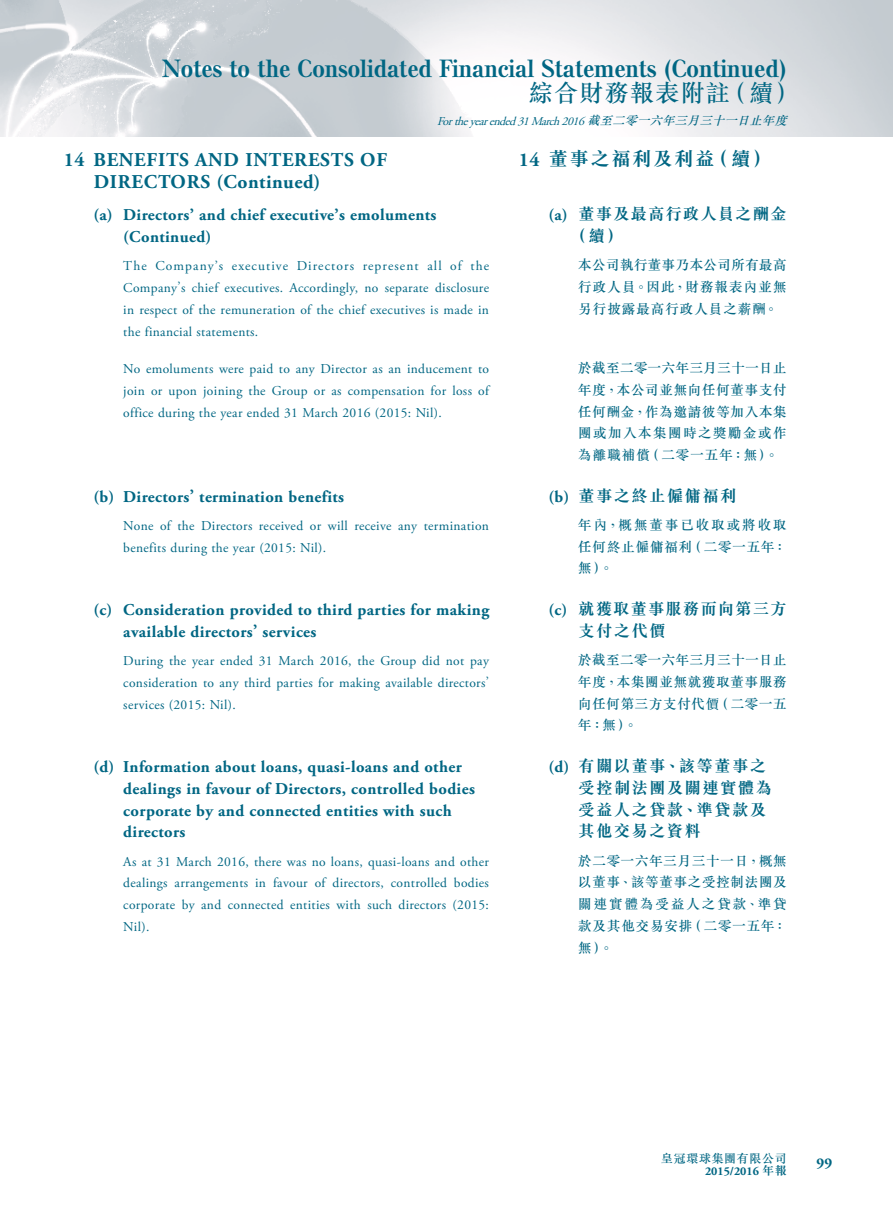
<style>
.page{position:relative;width:893px;height:1212px;background:#fff}
.page>*{position:absolute;margin:0;border:0;box-sizing:border-box;transform-origin:0 0}
.t1{font:700 24px "Else NPL Std";letter-spacing:.005em;color:#006683}
.t2{font:500 24px "M Sung HK";letter-spacing:.055em;color:#006683}
.Heading_1{font:700 19.5px/21.8px "Adobe Garamond Pro";letter-spacing:.04em;color:#006683}
.C_Heading_1{font:700 19.5px "M Sung HK";letter-spacing:.075em;color:#006683}
.Heading_2{font:700 16.5px/21.8px "Adobe Garamond Pro";letter-spacing:.025em;color:#006683}
.C_Heading_2{font:700 16.5px/21.8px "M Sung HK";letter-spacing:.075em;color:#006683}
.C_Heading_2-2{font:700 16.5px/21.8px "M Sung HK";letter-spacing:.055em;color:#006683}
.t3{font:700 15px "Adobe Garamond Pro";color:#006683}
.Body_Text{font:13.5px/21.8px "Adobe Garamond Pro";letter-spacing:.025em;color:#006683;text-align:justify}
.C_Body_Text{font:500 13.5px/21.8px "M Sung HK";letter-spacing:.055em;color:#006683;text-align:justify}
.t4{font:italic 12px "Adobe Garamond Pro";color:#006683}
.t5{font:700 12px "Adobe Garamond Pro";color:#006683}
.t6{font:500 12px "M Sung HK";letter-spacing:.05em;color:#006683}
.s1{font-family:"M Sung HK";font-weight:500}
.s2{font-family:"Adobe Garamond Pro"}
.s3{font-family:"M Sung HK"}
</style>
<div class="page">
<img style="left:0;top:0;width:893px;height:136px">
<h1 class="t1" style="left:162px;top:54px;width:626px">Notes to the Consolidated Financial Statements (Continued)</h1>
<h1 class="t2" style="left:529px;top:77px;width:271px">綜合財務報表附註（續）</h1>
<p class="t4" style="left:437px;top:114px;width:355px">Fortheyearended31March2016 <span class="s1">截至二零一六年三月三十一日止年度</span></p>
<p class="C_Heading_1" style="left:519px;top:149px;width:254px"><span class="s2">14</span> 董事之福利及利益（續）</p>
<p class="C_Heading_2-2" style="left:570px;top:203px;width:218px;text-indent:-22px"><span class="s2">(a)</span> 董事及最高行政人員之酬金（續）</p>
<p class="C_Body_Text" style="left:578px;top:254px;width:210px">本公司執行董事乃本公司所有最高行政人員。因此，財務報表內並無另行披露最高行政人員之薪酬。</p>
<p class="Heading_1" style="left:94px;top:150px;width:295px;text-indent:-30px">14 BENEFITS AND INTERESTS OF<br>DIRECTORS (Continued)</p>
<p class="Heading_2" style="left:123px;top:205px;width:315px;text-indent:-30px">(a) Directors’ and chief executive’s emoluments (Continued)</p>
<p class="Body_Text" style="left:123px;top:256px;width:367px">The Company’s executive Directors represent all of the Company’s chief executives. Accordingly, no separate disclosure in respect of the remuneration of the chief executives is made in the financial statements.</p>
<p class="Body_Text" style="left:123px;top:358px;width:367px">No emoluments were paid to any Director as an inducement to join or upon joining the Group or as compensation for loss of office during the year ended 31 March 2016 (2015: Nil).</p>
<p class="C_Body_Text" style="left:578px;top:356px;width:210px">於截至二零一六年三月三十一日止年度，本公司並無向任何董事支付任何酬金，作為邀請彼等加入本集團或加入本集團時之獎勵金或作為離職補償（二零一五年：無）。</p>
<p class="C_Heading_2" style="left:549px;top:485px;width:190px"><span class="s2">(b)</span> 董事之終止僱傭福利</p>
<p class="C_Body_Text" style="left:578px;top:513px;width:210px">年內，概無董事已收取或將收取任何終止僱傭福利（二零一五年：無）。</p>
<p class="C_Heading_2-2" style="left:578px;top:598px;width:210px;text-indent:-30px"><span class="s2">(c)</span> 就獲取董事服務而向第三方支付之代價</p>
<p class="C_Body_Text" style="left:578px;top:648px;width:210px">於截至二零一六年三月三十一日止年度，本集團並無就獲取董事服務向任何第三方支付代價（二零一五年：無）。</p>
<p class="C_Heading_2" style="left:578px;top:755px;width:195px;text-indent:-30px"><span class="s2">(d)</span> 有關以董事、該等董事之受控制法團及關連實體為受益人之貸款、準貸款及其他交易之資料</p>
<p class="C_Body_Text" style="left:578px;top:849px;width:210px">於二零一六年三月三十一日，概無以董事、該等董事之受控制法團及關連實體為受益人之貸款、準貸款及其他交易安排（二零一五年：無）。</p>
<p class="Heading_2" style="left:94px;top:486px;width:252px">(b) Directors’ termination benefits</p>
<p class="Body_Text" style="left:123px;top:515px;width:367px">None of the Directors received or will receive any termination benefits during the year (2015: Nil).</p>
<p class="Heading_2" style="left:123px;top:599px;width:368px;text-indent:-30px">(c) Consideration provided to third parties for making available directors’ services</p>
<p class="Body_Text" style="left:123px;top:650px;width:367px">During the year ended 31 March 2016, the Group did not pay consideration to any third parties for making available directors’ services (2015: Nil).</p>
<p class="Heading_2" style="left:123px;top:756px;width:353px;text-indent:-30px">(d) Information about loans, quasi-loans and other dealings in favour of Directors, controlled bodies corporate by and connected entities with such directors</p>
<p class="Body_Text" style="left:123px;top:851px;width:367px">As at 31 March 2016, there was no loans, quasi-loans and other dealings arrangements in favour of directors, controlled bodies corporate by and connected entities with such directors (2015:<br>Nil).</p>
<p class="t6" style="left:661px;top:1150px;width:127px">皇冠環球集團有限公司</p>
<p class="t3" style="left:816px;top:1154px;width:17px">99</p>
<p class="t5" style="left:705px;top:1164px;width:83px">2015/2016 <span class="s3">年報</span></p>
</div>
